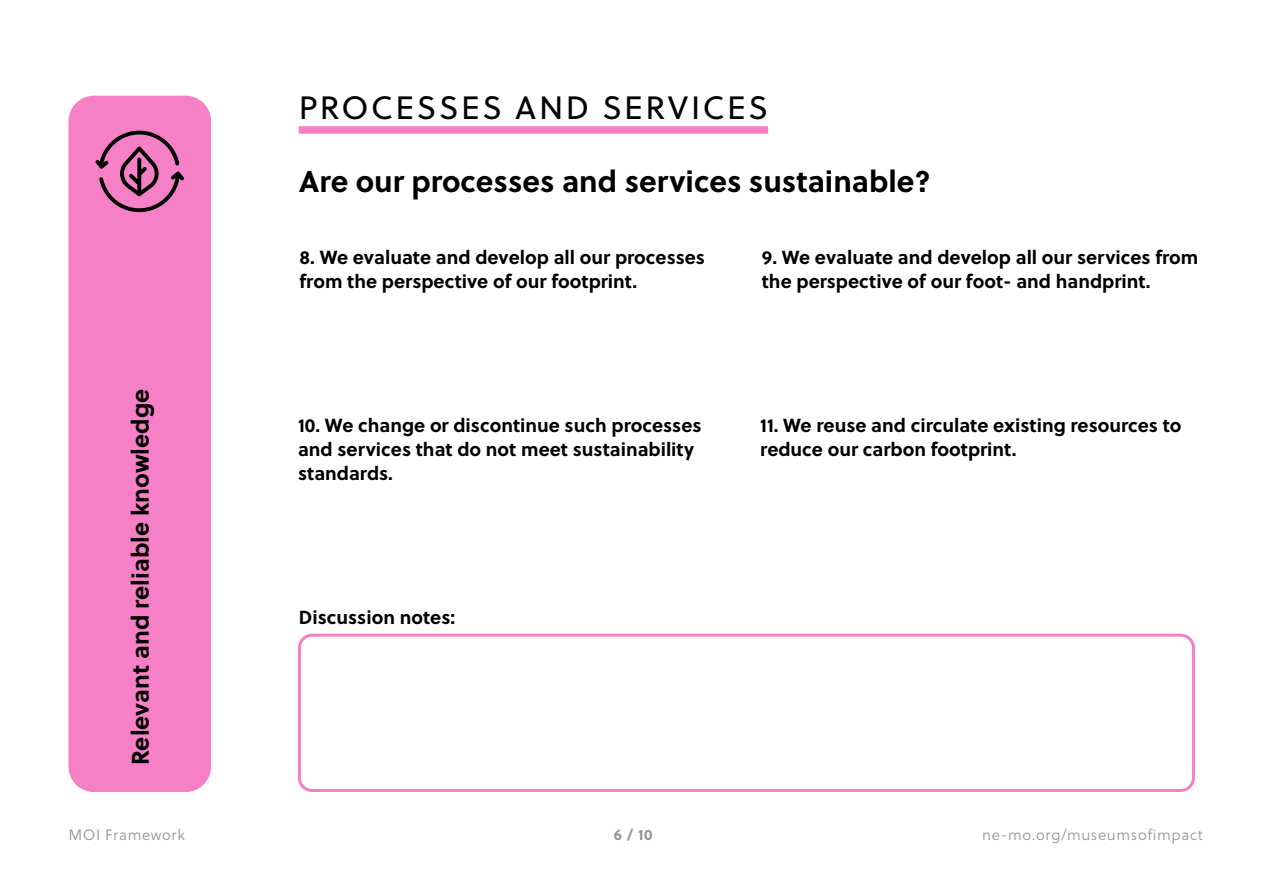
<style>
.page{position:relative;width:1263px;height:893px;background:#fff}
.page>*{position:absolute;margin:0;border:0;box-sizing:border-box;transform-origin:0 0}
.subheader_impact{font:32.25px "Soleil";letter-spacing:.08em;color:#000}
.question_no_underlin{font:700 30px "Soleil";color:#000}
.t1{font:700 24px "Soleil";color:#000}
.statements{font:700 18.9px/24px "Soleil";color:#000}
.t2{font:15px "Soleil Lt";letter-spacing:.04em;color:#949494}
.t3{font:700 15px "Soleil";color:#949494}
</style>
<div class="page">
<div style="left:68px;top:96px;width:143px;height:696px;background:#f680c6;border-radius:26px"></div>
<svg style="left:95px;top:130px;width:89px;height:83px"></svg>
<div style="left:298px;top:634px;width:897px;height:158px;border:3px solid #f680c6;border-radius:13px"></div>
<div style="left:299px;top:126px;width:469px;height:8px;background:#f680c6"></div>
<p class="subheader_impact" style="left:299px;top:85px;width:471px">PROCESSES AND SERVICES</p>
<h3 class="question_no_underlin" style="left:299px;top:158px;width:634px">Are our processes and services sustainable?</h3>
<p class="t1" style="left:122px;top:765px;width:378px;rotate:-90deg">Relevant and reliable knowledge</p>
<p class="statements" style="left:300px;top:244px;width:407px">8. We evaluate and develop all our processes from the perspective of our footprint.</p>
<p class="statements" style="left:762px;top:244px;width:438px">9. We evaluate and develop all our services from the perspective of our foot- and handprint.</p>
<p class="statements" style="left:298px;top:412px;width:405px">10. We change or discontinue such processes and services that do not meet sustainability standards.</p>
<p class="statements" style="left:760px;top:412px;width:423px">11. We reuse and circulate existing resources to reduce our carbon footprint.</p>
<p class="statements" style="left:299px;top:604px;width:158px">Discussion notes:</p>
<p class="t2" style="left:68px;top:824px;width:118px">MOI Framework</p>
<p class="t3" style="left:614px;top:823px;width:40px">6 / 10</p>
<p class="t2" style="left:982px;top:824px;width:222px">ne-mo.org/museumsofimpact</p>
</div>
